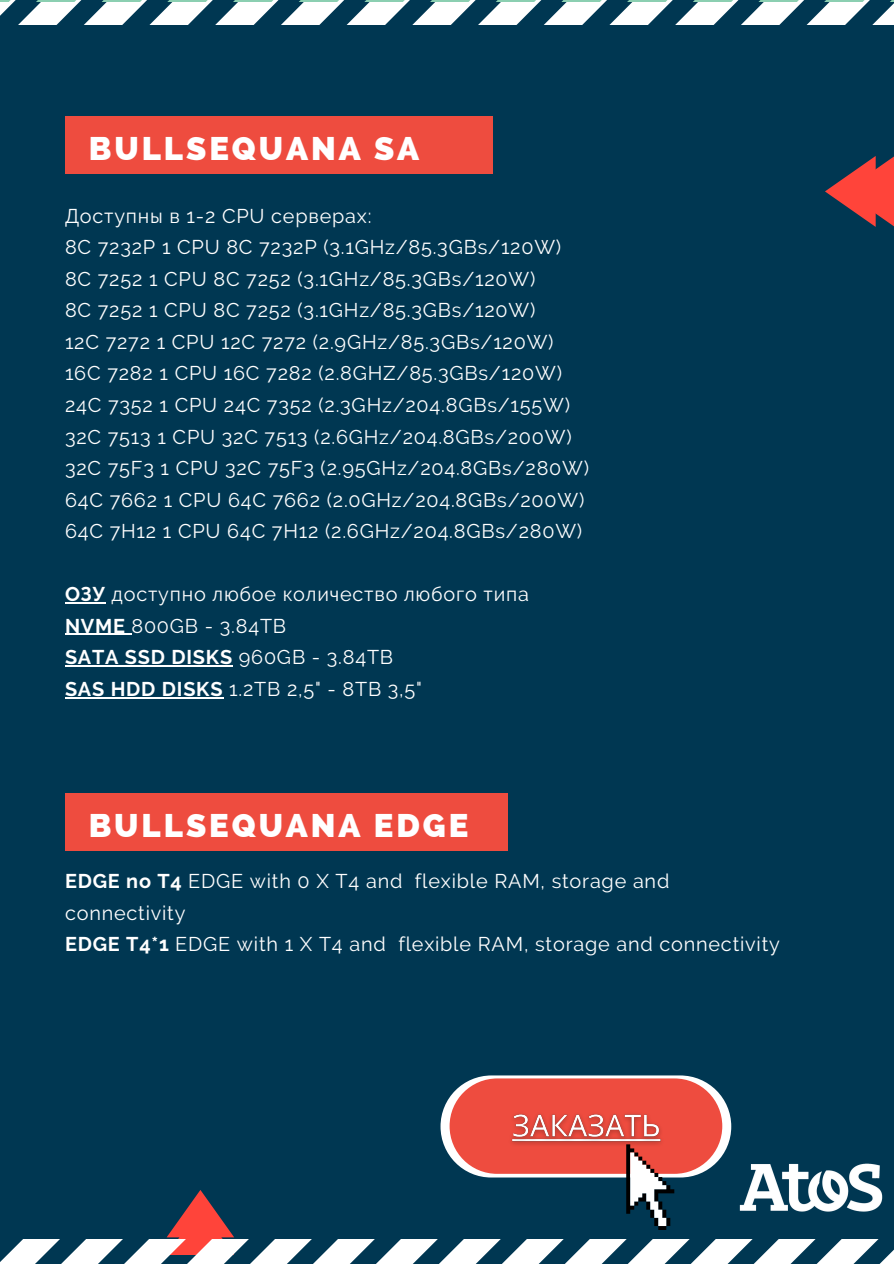
<style>
.page{position:relative;width:894px;height:1264px;background:#fff}
.page>*{position:absolute;margin:0;border:0;box-sizing:border-box;transform-origin:0 0}
.t1{font:800 32.85px "Raleway";letter-spacing:.09em;color:#fff}
.t2{font:19.8px/31.5px "Raleway";letter-spacing:.04em;color:#fff}
.t3{font:700 19.8px "Raleway";letter-spacing:.04em;color:#fff}
.s1{font-weight:700}
.s2{font-weight:400}
</style>
<div class="page">
<div style="left:0;top:0;width:893px;height:1263px;background:#003752"></div>
<hr style="left:65px;top:602px;width:41px;height:1px;background:#fff">
<hr style="left:65px;top:634px;width:66px;height:1px;background:#fff">
<hr style="left:65px;top:665px;width:168px;height:1px;background:#fff">
<hr style="left:65px;top:697px;width:158px;height:1px;background:#fff">
<div style="left:65px;top:116px;width:427px;height:58px;background:#ee4c3f"></div>
<div style="left:440px;top:1075px;width:291px;height:102px;background:#fff;border-radius:51px"></div>
<div style="left:65px;top:793px;width:442px;height:57px;background:#ee4c3f"></div>
<svg style="left:825px;top:156px;width:68px;height:71px"></svg>
<svg style="left:0;top:0;width:893px;height:25px"></svg>
<div style="left:449px;top:1078px;width:273px;height:95px;background:#ee4c3f;border-radius:48px"></div>
<svg style="left:0;top:1144px;width:893px;height:119px"></svg>
<img style="left:739px;top:1162px;width:143px;height:49px">
<img style="left:504px;top:1114px;width:163px;height:38px">
<p class="t1" style="left:89px;top:129px;width:332px">BULLSEQUANA SA</p>
<p class="t2" style="left:65px;top:200px;width:308px">Доступны в 1-2 CPU серверах:</p>
<p class="t2" style="left:65px;top:231px;width:497px">8C 7232P 1 CPU 8C 7232P (3.1GHz/85.3GBs/120W)</p>
<p class="t2" style="left:65px;top:263px;width:472px">8C 7252 1 CPU 8C 7252 (3.1GHz/85.3GBs/120W)</p>
<p class="t2" style="left:65px;top:294px;width:472px">8C 7252 1 CPU 8C 7252 (3.1GHz/85.3GBs/120W)</p>
<p class="t2" style="left:65px;top:326px;width:490px">12C 7272 1 CPU 12C 7272 (2.9GHz/85.3GBs/120W)</p>
<p class="t2" style="left:65px;top:358px;width:498px">16C 7282 1 CPU 16C 7282 (2.8GHZ/85.3GBs/120W)</p>
<p class="t2" style="left:65px;top:389px;width:506px">24C 7352 1 CPU 24C 7352 (2.3GHz/204.8GBs/155W)</p>
<p class="t2" style="left:65px;top:421px;width:508px">32C 7513 1 CPU 32C 7513 (2.6GHz/204.8GBs/200W)</p>
<p class="t2" style="left:65px;top:452px;width:525px">32C 75F3 1 CPU 32C 75F3 (2.95GHz/204.8GBs/280W)</p>
<p class="t2" style="left:65px;top:484px;width:520px">64C 7662 1 CPU 64C 7662 (2.0GHz/204.8GBs/200W)</p>
<p class="t2" style="left:65px;top:515px;width:518px">64C 7H12 1 CPU 64C 7H12 (2.6GHz/204.8GBs/280W)</p>
<p class="t2" style="left:65px;top:578px;width:465px"><span class="s1">ОЗУ</span> доступно любое количество любого типа</p>
<p class="t2" style="left:65px;top:610px;width:222px"><span class="s1">NVME</span> 800GB - 3.84TB</p>
<p class="t3" style="left:65px;top:645px;width:329px">SATA SSD DISKS <span class="s2">960GB - 3.84TB</span></p>
<p class="t2" style="left:65px;top:673px;width:358px"><span class="s1">SAS HDD DISKS</span> 1.2TB 2,5" - 8TB 3,5"</p>
<p class="t1" style="left:89px;top:806px;width:381px">BULLSEQUANA EDGE</p>
<p class="t2" style="left:65px;top:865px;width:605px"><span class="s1">EDGE no T4</span> EDGE with 0 X T4 and flexible RAM, storage and connectivity</p>
<p class="t2" style="left:65px;top:928px;width:716px"><span class="s1">EDGE T4*1</span> EDGE with 1 X T4 and flexible RAM, storage and connectivity</p>
</div>
